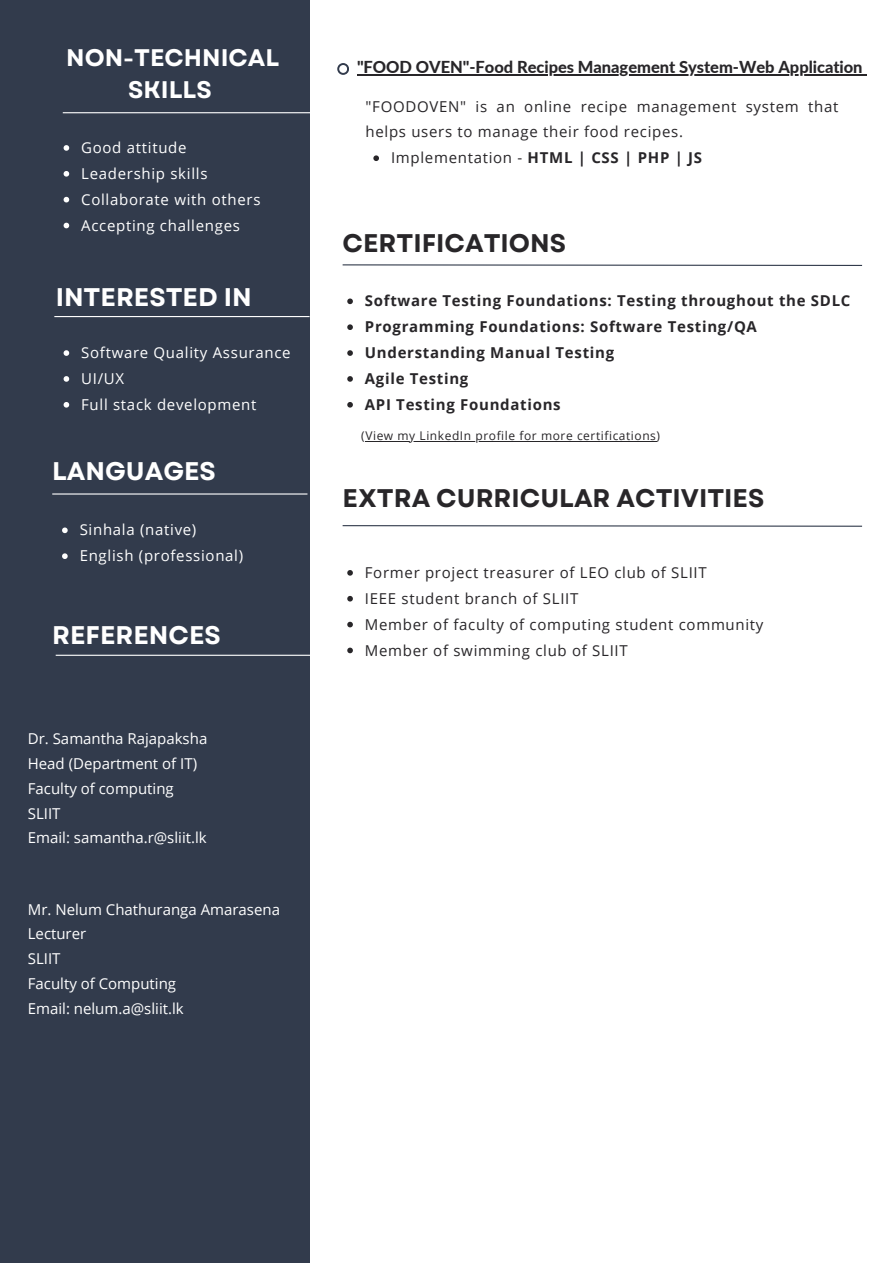
<style>
.page{position:relative;width:893px;height:1264px;background:#fff}
.page>*{position:absolute;margin:0;border:0;box-sizing:border-box;transform-origin:0 0}
.t1{font:700 25.5px "Garet";color:#282629}
.t2{font:700 25.5px "Garet";color:#fff}
.t3{font:700 24px/32.5px "Garet";color:#fff;text-align:center}
.t4{font:800 16.5px "Lato";letter-spacing:-.005em;color:#282629}
.t5{font:15px/25.8px "Open Sans";letter-spacing:.045em;color:#282629}
.t6{font:15px "Open Sans";color:#fff}
.t7{font:700 15px "Open Sans";letter-spacing:.045em;color:#282629}
.t8{font:15px "Open Sans";letter-spacing:.045em;color:#fff}
.t9{font:15px "Open Sans";letter-spacing:.05em;color:#fff}
.t10{font:12px "Open Sans";letter-spacing:.045em;color:#282629}
.s1{font-weight:700}
</style>
<div class="page">
<div style="left:0;top:0;width:309px;height:1262px;background:#323b4c"></div>
<hr style="left:63px;top:112px;width:255px;height:1px;background:#fff">
<svg style="left:347px;top:570px;width:6px;height:5px"></svg>
<svg style="left:347px;top:596px;width:6px;height:5px"></svg>
<svg style="left:347px;top:621px;width:6px;height:6px"></svg>
<svg style="left:347px;top:647px;width:6px;height:6px"></svg>
<hr style="left:56px;top:654px;width:255px;height:2px;background:#fff">
<svg style="left:64px;top:350px;width:5px;height:6px"></svg>
<svg style="left:64px;top:376px;width:5px;height:6px"></svg>
<svg style="left:64px;top:402px;width:5px;height:5px"></svg>
<svg style="left:64px;top:145px;width:5px;height:6px"></svg>
<svg style="left:64px;top:171px;width:5px;height:6px"></svg>
<svg style="left:64px;top:197px;width:5px;height:5px"></svg>
<svg style="left:64px;top:223px;width:5px;height:5px"></svg>
<hr style="left:54px;top:316px;width:255px;height:1px;background:#fff">
<hr style="left:52px;top:493px;width:255px;height:1px;background:#fff">
<hr style="left:357px;top:75px;width:505px;height:1px;background:#282629">
<svg style="left:373px;top:155px;width:6px;height:6px"></svg>
<svg style="left:62px;top:527px;width:6px;height:6px"></svg>
<svg style="left:62px;top:553px;width:6px;height:6px"></svg>
<svg style="left:347px;top:298px;width:6px;height:6px"></svg>
<svg style="left:347px;top:324px;width:6px;height:6px"></svg>
<svg style="left:347px;top:350px;width:6px;height:6px"></svg>
<svg style="left:347px;top:376px;width:6px;height:6px"></svg>
<svg style="left:347px;top:402px;width:6px;height:5px"></svg>
<svg style="left:337px;top:63px;width:12px;height:12px"></svg>
<div style="left:339px;top:65px;width:8px;height:8px;background:#fff;border-radius:50%"></div>
<svg style="left:342px;top:264px;width:521px;height:2px"></svg>
<svg style="left:342px;top:525px;width:521px;height:2px"></svg>
<hr style="left:365px;top:440px;width:291px;height:1px;background:#282629">
<p class="t3" style="left:66px;top:41px;width:214px">NON-TECHNICAL<br>SKILLS</p>
<p class="t8" style="left:81px;top:137px;width:107px">Good attitude</p>
<p class="t8" style="left:81px;top:163px;width:128px">Leadership skills</p>
<p class="t8" style="left:81px;top:189px;width:181px">Collaborate with others</p>
<p class="t9" style="left:81px;top:214px;width:160px">Accepting challenges</p>
<p class="t2" style="left:56px;top:279px;width:197px">INTERESTED IN</p>
<p class="t8" style="left:81px;top:342px;width:211px">Software Quality Assurance</p>
<p class="t6" style="left:81px;top:368px;width:44px">UI/UX</p>
<p class="t8" style="left:81px;top:394px;width:177px">Full stack development</p>
<p class="t2" style="left:52px;top:453px;width:165px">LANGUAGES</p>
<p class="t9" style="left:80px;top:519px;width:118px">Sinhala (native)</p>
<p class="t8" style="left:80px;top:545px;width:165px">English (professional)</p>
<p class="t2" style="left:52px;top:616px;width:170px">REFERENCES</p>
<p class="t6" style="left:28px;top:728px;width:181px">Dr. Samantha Rajapaksha</p>
<p class="t6" style="left:28px;top:753px;width:171px">Head (Department of IT)</p>
<p class="t6" style="left:28px;top:777px;width:147px">Faculty of computing</p>
<p class="t6" style="left:28px;top:802px;width:34px">SLIIT</p>
<p class="t6" style="left:28px;top:827px;width:180px">Email: samantha.r@sliit.lk</p>
<p class="t6" style="left:28px;top:898px;width:254px">Mr. Nelum Chathuranga Amarasena</p>
<p class="t6" style="left:28px;top:923px;width:60px">Lecturer</p>
<p class="t6" style="left:28px;top:948px;width:34px">SLIIT</p>
<p class="t6" style="left:28px;top:972px;width:150px">Faculty of Computing</p>
<p class="t6" style="left:28px;top:997px;width:157px">Email: nelum.a@sliit.lk</p>
<p class="t4" style="left:357px;top:57px;width:507px">"FOOD OVEN"-Food Recipes Management System-Web Application</p>
<p class="t5" style="left:365px;top:93px;width:474px">"FOODOVEN" is an online recipe management system that helps users to manage their food recipes.</p>
<p class="t5" style="left:391px;top:145px;width:312px">Implementation - <span class="s1">HTML | CSS | PHP | JS</span></p>
<p class="t1" style="left:342px;top:224px;width:225px">CERTIFICATIONS</p>
<p class="t7" style="left:365px;top:290px;width:487px">Software Testing Foundations: Testing throughout the SDLC</p>
<p class="t7" style="left:365px;top:316px;width:393px">Programming Foundations: Software Testing/QA</p>
<p class="t7" style="left:365px;top:342px;width:251px">Understanding Manual Testing</p>
<p class="t7" style="left:365px;top:368px;width:105px">Agile Testing</p>
<p class="t7" style="left:365px;top:394px;width:197px">API Testing Foundations</p>
<p class="t10" style="left:361px;top:427px;width:300px">(View my LinkedIn profile for more certifications)</p>
<p class="t1" style="left:342px;top:479px;width:423px">EXTRA CURRICULAR ACTIVITIES</p>
<p class="t5" style="left:365px;top:559px;width:343px">Former project treasurer of LEO club of SLIIT</p>
<p class="t5" style="left:365px;top:585px;width:215px">IEEE student branch of SLIIT</p>
<p class="t5" style="left:365px;top:611px;width:400px">Member of faculty of computing student community</p>
<p class="t5" style="left:365px;top:636px;width:264px">Member of swimming club of SLIIT</p>
</div>
